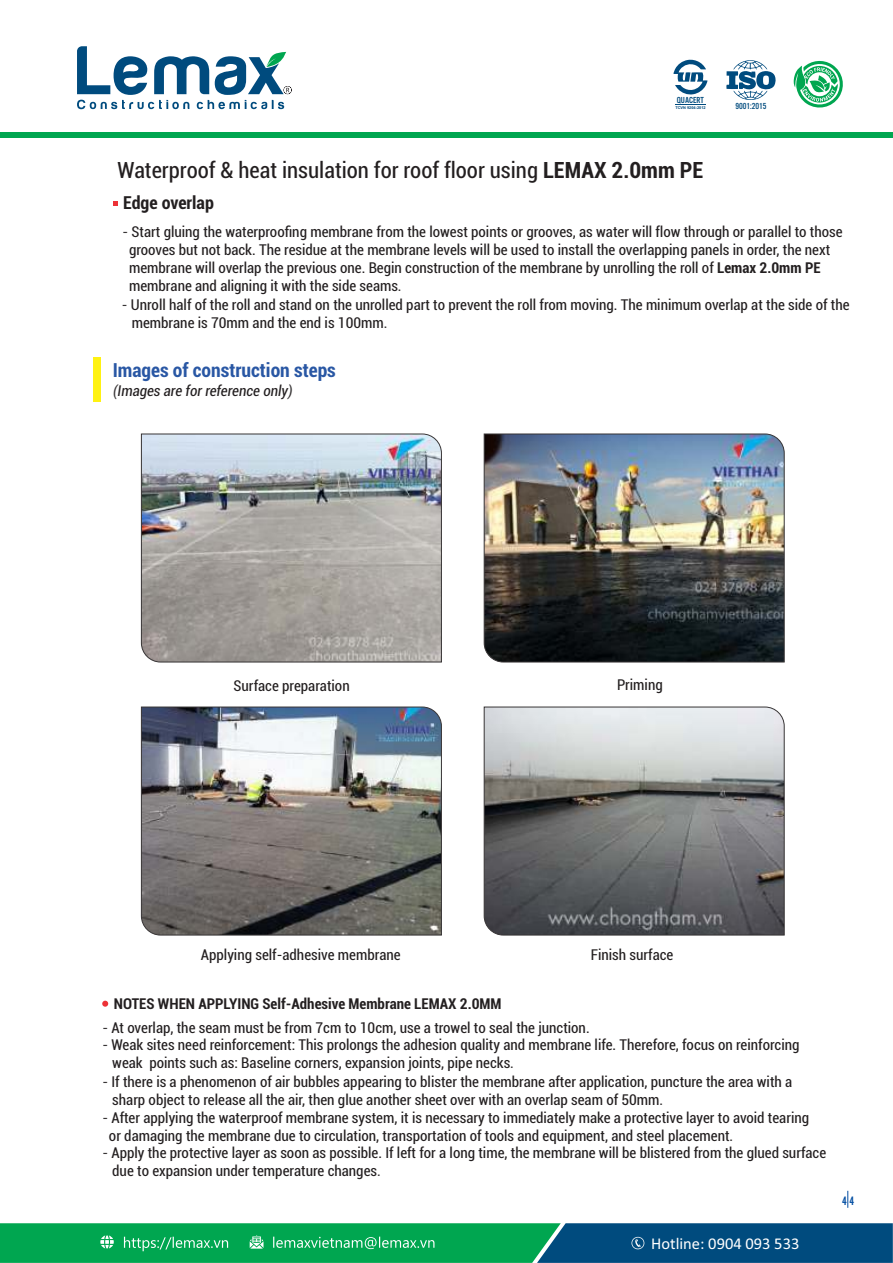
<style>
.page{position:relative;width:893px;height:1263px;background:#fff}
.page>*{position:absolute;margin:0;border:0;box-sizing:border-box;transform-origin:0 0}
.t1{font:condensed 22.5px "Roboto";color:#231f20}
.t2{font:700 condensed 19.5px "Roboto";color:#2957a4}
.t3{font:700 condensed 18px "Roboto";color:#231f20}
.t4{font:16.5px "Calibri";color:#fff}
.t5{font:condensed 15px/18px "Roboto";color:#231f20}
.t6{font:700 condensed 15px "Roboto";color:#231f20}
.t7{font:italic condensed 15px "Roboto";color:#231f20}
.t8{font:12px "UTM Cafeta";color:#034ea2}
.t9{font:9.15px "UTM Alter Gothic";color:#004b7e}
.t10{font:700 3.9px "Arial";color:#004b7e}
.s1{font-weight:700}
.s2{color:#373435}
</style>
<div class="page">
<svg style="left:77px;top:46px;width:215px;height:63px"></svg>
<svg style="left:793px;top:60px;width:50px;height:48px"></svg>
<svg style="left:673px;top:59px;width:34px;height:36px"></svg>
<svg style="left:726px;top:60px;width:50px;height:40px"></svg>
<hr style="left:675px;top:104px;width:31px;height:1px;background:#004b7e">
<div style="left:0;top:132px;width:893px;height:5px;background:#00a650"></div>
<svg style="left:0;top:1223px;width:893px;height:40px;background:#0a8768"></svg>
<svg style="left:847px;top:1191px;width:1px;height:17px"></svg>
<svg style="left:141px;top:433px;width:301px;height:230px;background:#a7a8a8"></svg>
<svg style="left:114px;top:201px;width:4px;height:4px"></svg>
<img style="left:141px;top:706px;width:301px;height:230px">
<svg style="left:102px;top:1001px;width:6px;height:6px"></svg>
<img style="left:483px;top:433px;width:302px;height:230px">
<svg style="left:483px;top:706px;width:302px;height:230px;background:#87898a"></svg>
<div style="left:94px;top:358px;width:7px;height:44px;background:#fff212"></div>
<p class="t9" style="left:677px;top:97px;width:29px">QUACERT</p>
<p class="t10" style="left:675px;top:106px;width:32px">TCVN 9204:2012</p>
<p class="t9" style="left:735px;top:103px;width:33px">9001:2015</p>
<h1 class="t1" style="left:118px;top:162px;width:587px">Waterproof &amp; heat insulation for roof floor using <span class="s1">LEMAX 2.0mm PE</span></h1>
<p class="t3" style="left:123px;top:196px;width:92px">Edge overlap</p>
<p class="t5" style="left:129px;top:224px;width:715px;text-indent:-7px"><span class="s2">-</span> Start gluing the waterproofing membrane from the lowest points or grooves, as water will flow through or parallel to those grooves but not back. The residue at the membrane levels will be used to install the overlapping panels in order, the next membrane will overlap the previous one. Begin construction of the membrane by unrolling the roll of <span class="s1">Lemax 2.0mm PE </span>membrane and aligning it with the side seams<span class="s2">.</span></p>
<p class="t5" style="left:132px;top:297px;width:719px;text-indent:-10px"><span class="s2">-</span> Unroll half of the roll and stand on the unrolled part to prevent the roll from moving. The minimum overlap at the side of the membrane is 70mm and the end is 100mm<span class="s2">.</span></p>
<h2 class="t2" style="left:113px;top:362px;width:225px">Images of construction steps</h2>
<p class="t7" style="left:113px;top:385px;width:181px"><span class="s2">(</span>Images are for reference only<span class="s2">)</span></p>
<p class="t5" style="left:234px;top:678px;width:118px">Surface preparation</p>
<p class="t5" style="left:617px;top:678px;width:47px">Priming</p>
<p class="t5" style="left:201px;top:947px;width:201px">Applying self-adhesive membrane</p>
<p class="t5" style="left:591px;top:947px;width:84px">Finish surface</p>
<p class="t6" style="left:114px;top:998px;width:389px">NOTES WHEN APPLYING Self-Adhesive Membrane LEMAX 2.0MM</p>
<p class="t5" style="left:102px;top:1020px;width:489px"><span class="s2">-</span> At overlap, the seam must be from 7cm to 10cm, use a trowel to seal the junction.</p>
<p class="t5" style="left:112px;top:1037px;width:689px;text-indent:-10px"><span class="s2">-</span> Weak sites need reinforcement: This prolongs the adhesion quality and membrane life. Therefore, focus on reinforcing weak points such as: Baseline corners, expansion joints, pipe necks<span class="s2">.</span></p>
<p class="t5" style="left:112px;top:1074px;width:681px;text-indent:-10px"><span class="s2">-</span> If there is a phenomenon of air bubbles appearing to blister the membrane after application, puncture the area with a sharp object to release all the air, then glue another sheet over with an overlap seam of 50mm<span class="s2">.</span></p>
<p class="t5" style="left:109px;top:1110px;width:702px;text-indent:-7px"><span class="s2">-</span> After applying the waterproof membrane system, it is necessary to immediately make a protective layer to avoid tearing or damaging the membrane due to circulation, transportation of tools and equipment, and steel placement<span class="s2">.</span></p>
<p class="t5" style="left:112px;top:1145px;width:715px;text-indent:-10px"><span class="s2">-</span> Apply the protective layer as soon as possible. If left for a long time, the membrane will be blistered from the glued surface due to expansion under temperature changes<span class="s2">.</span></p>
<p class="t4" style="left:651px;top:1236px;width:150px">Hotline: 0904 093 533</p>
<p class="t8" style="left:842px;top:1196px;width:14px">4 4</p>
</div>
